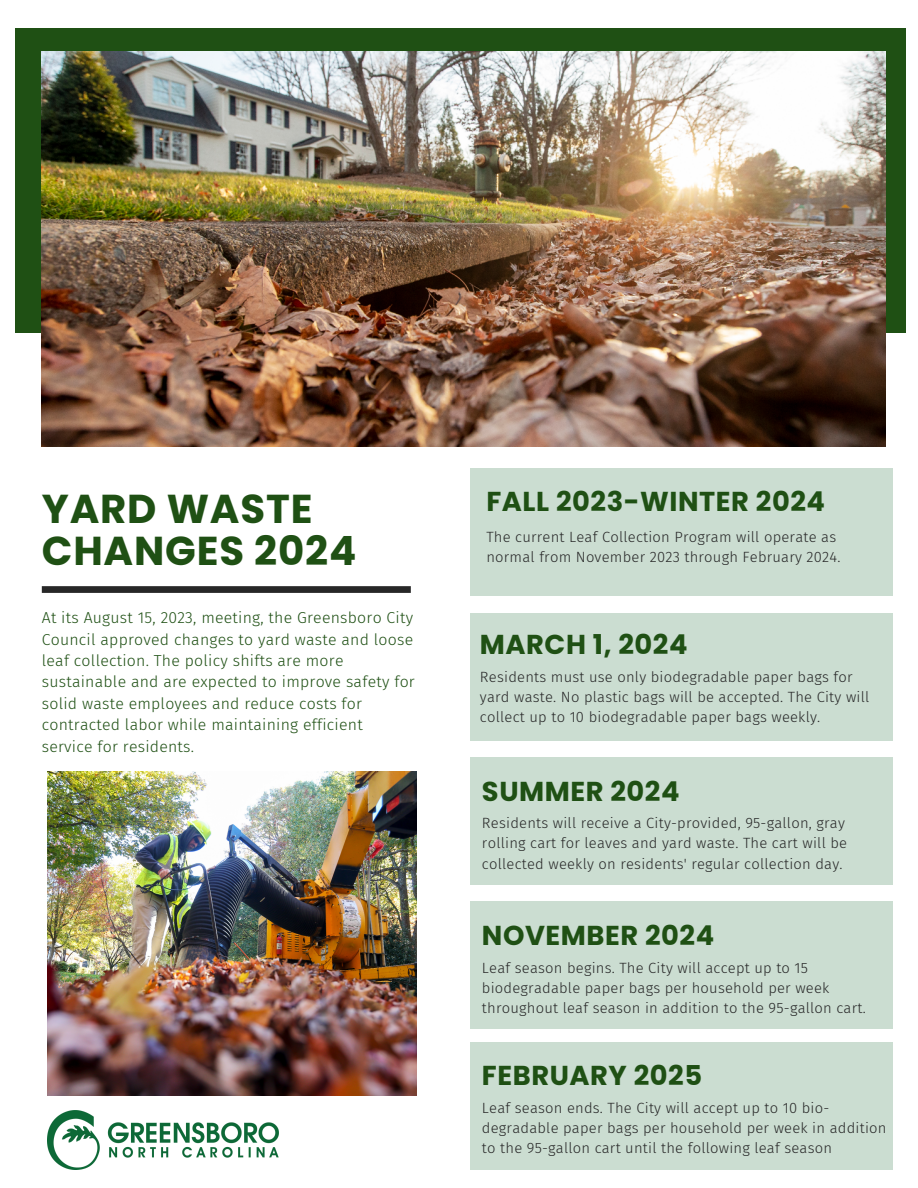
<style>
.page{position:relative;width:918px;height:1188px;background:#fff}
.page>*{position:absolute;margin:0;border:0;box-sizing:border-box;transform-origin:0 0}
.t1{font:700 40.35px/41.7px "Poppins";letter-spacing:.02em;color:#1f5014}
.t2{font:700 27.3px "Poppins";letter-spacing:.02em;color:#1f5014}
.t3{font:300 15.9px/21.3px "Fira Sans";letter-spacing:.015em;color:#1f5014}
.t4{font:300 14.7px/20.2px "Fira Sans";letter-spacing:.015em;color:#272727}
</style>
<div class="page">
<div style="left:16px;top:29px;width:890px;height:304px;background:#1f5014"></div>
<img style="left:42px;top:52px;width:844px;height:395px">
<img style="left:48px;top:772px;width:369px;height:324px">
<div style="left:42px;top:586px;width:369px;height:7px;background:#272727"></div>
<img style="left:48px;top:1111px;width:230px;height:58px">
<div style="left:471px;top:469px;width:422px;height:127px;background:#cbddd1"></div>
<div style="left:471px;top:613px;width:422px;height:127px;background:#cbddd1"></div>
<div style="left:471px;top:757px;width:422px;height:127px;background:#cbddd1"></div>
<div style="left:471px;top:901px;width:422px;height:128px;background:#cbddd1"></div>
<div style="left:471px;top:1042px;width:422px;height:127px;background:#cbddd1"></div>
<p class="t1" style="left:42px;top:488px;width:316px">YARD WASTE<br>CHANGES 2024</p>
<p class="t3" style="left:42px;top:607px;width:375px">At its August 15, 2023, meeting, the Greensboro City Council approved changes to yard waste and loose leaf collection. The policy shifts are more sustainable and are expected to improve safety for solid waste employees and reduce costs for contracted labor while maintaining efficient service for residents.</p>
<p class="t2" style="left:486px;top:482px;width:340px">FALL 2023-WINTER 2024</p>
<p class="t4" style="left:486px;top:527px;width:356px">The current Leaf Collection Program will operate as normal from November 2023 through February 2024.</p>
<p class="t2" style="left:480px;top:626px;width:209px">MARCH 1, 2024</p>
<p class="t4" style="left:480px;top:667px;width:391px">Residents must use only biodegradable paper bags for yard waste. No plastic bags will be accepted. The City will collect up to 10 biodegradable paper bags weekly.</p>
<p class="t2" style="left:482px;top:772px;width:199px">SUMMER 2024</p>
<p class="t4" style="left:482px;top:813px;width:367px">Residents will receive a City-provided, 95-gallon, gray rolling cart for leaves and yard waste. The cart will be collected weekly on residents' regular collection day.</p>
<p class="t2" style="left:482px;top:917px;width:234px">NOVEMBER 2024</p>
<p class="t4" style="left:482px;top:957px;width:385px">Leaf season begins. The City will accept up to 15 biodegradable paper bags per household per week throughout leaf season in addition to the 95-gallon cart.</p>
<p class="t2" style="left:482px;top:1056px;width:222px">FEBRUARY 2025</p>
<p class="t4" style="left:482px;top:1098px;width:406px">Leaf season ends. The City will accept up to 10 bio&shy;degradable paper bags per household per week in addition to the 95-gallon cart until the following leaf season</p>
</div>
